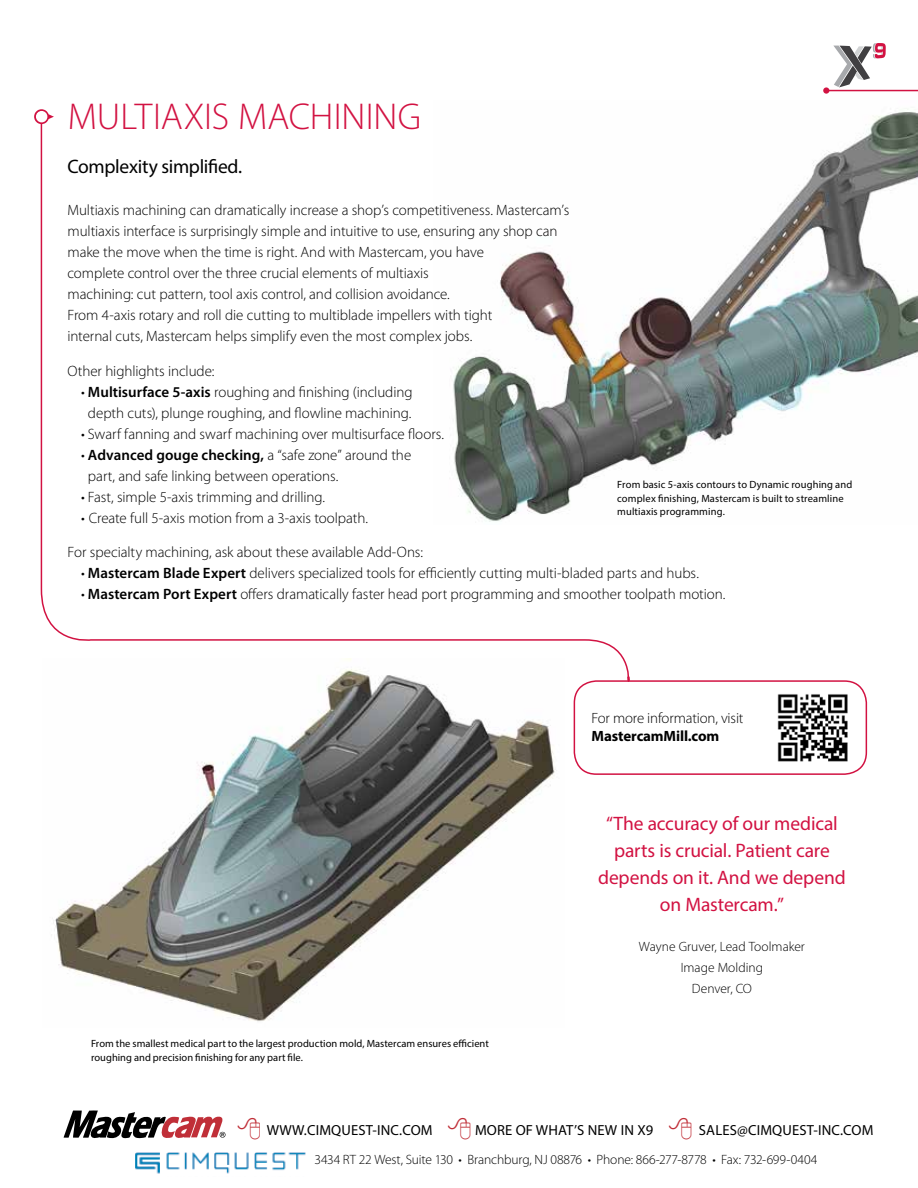
<style>
.page{position:relative;width:918px;height:1188px;background:#fff}
.page>*{position:absolute;margin:0;border:0;box-sizing:border-box;transform-origin:0 0}
.t1{font:300 37.5px "Myriad Pro";color:#d21242}
.t2{font:19.5px/27px "Myriad Pro";letter-spacing:-.005em;color:#d21242;text-align:center}
.t3{font:19.5px "Myriad Pro";letter-spacing:-.015em;color:#000}
.t4{font:300 15px/21px "Myriad Pro";letter-spacing:-.005em;color:#000}
.t5{font:300 14.85px "Myriad Pro";letter-spacing:-.01em;color:#000}
.t6{font:700 14.85px "Myriad Pro";letter-spacing:-.01em;color:#000}
.t7{font:14.7px "Myriad Pro";letter-spacing:.01em;color:#000}
.t8{font:300 13.5px/21px "Myriad Pro";letter-spacing:-.005em;color:#000;text-align:center}
.t9{font:10.5px/13.5px "Myriad Pro";letter-spacing:.01em;color:#000}
.s1{font-weight:600}
</style>
<div class="page">
<svg style="left:64px;top:1110px;width:161px;height:29px"></svg>
<img style="left:135px;top:1152px;width:170px;height:22px">
<img style="left:632px;top:109px;width:286px;height:357px">
<img style="left:53px;top:683px;width:503px;height:339px">
<img style="left:777px;top:694px;width:71px;height:68px">
<div style="left:574px;top:680px;width:293px;height:95px;border:2px solid #d21242;border-radius:22px"></div>
<svg style="left:34px;top:109px;width:20px;height:15px"></svg>
<div style="left:36px;top:111px;width:11px;height:11px;background:#fff;border-radius:50%"></div>
<hr style="left:826px;top:90px;width:92px;height:1px;background:#d21242">
<div style="left:823px;top:87px;width:6px;height:7px;background:#d21242;border-radius:50%"></div>
<svg style="left:40px;top:122px;width:592px;height:561px"></svg>
<svg style="left:833px;top:43px;width:53px;height:44px"></svg>
<h1 class="t1" style="left:68px;top:94px;width:355px">MULTIAXIS MACHINING</h1>
<h2 class="t3" style="left:68px;top:155px;width:176px">Complexity simplified.</h2>
<p class="t4" style="left:68px;top:200px;width:503px">Multiaxis machining can dramatically increase a shop’s competitiveness. Mastercam’s multiaxis interface is surprisingly simple and intuitive to use, ensuring any shop can make the move when the time is right. And with Mastercam, you have<br>complete control over the three crucial elements of multiaxis<br>machining: cut pattern, tool axis control, and collision avoidance.<br>From 4-axis rotary and roll die cutting to multiblade impellers with tight<br>internal cuts, Mastercam helps simplify even the most complex jobs.</p>
<p class="t4" style="left:68px;top:360px;width:149px">Other highlights include:</p>
<p class="t4" style="left:81px;top:381px;width:333px;text-align:center">• <span class="s1">Multisurface 5-axis</span> roughing and finishing (including depth cuts), plunge roughing, and flowline machining.</p>
<p class="t4" style="left:81px;top:423px;width:365px">• Swarf fanning and swarf machining over multisurface floors.</p>
<p class="t4" style="left:88px;top:444px;width:325px;text-indent:-7px">• <span class="s1">Advanced gouge checking,</span> a “safe zone” around the part, and safe linking between operations.</p>
<p class="t4" style="left:81px;top:486px;width:246px">• Fast, simple 5-axis trimming and drilling.</p>
<p class="t4" style="left:81px;top:507px;width:289px">• Create full 5-axis motion from a 3-axis toolpath.</p>
<p class="t4" style="left:68px;top:542px;width:357px">For specialty machining, ask about these available Add-Ons:</p>
<p class="t4" style="left:81px;top:563px;width:619px">• <span class="s1">Mastercam Blade Expert</span> delivers specialized tools for efficiently cutting multi-bladed parts and hubs.</p>
<p class="t4" style="left:81px;top:584px;width:646px">• <span class="s1">Mastercam Port Expert</span> offers dramatically faster head port programming and smoother toolpath motion.</p>
<p class="t9" style="left:617px;top:478px;width:237px">From basic 5-axis contours to Dynamic roughing and complex finishing, Mastercam is built to streamline multiaxis programming.</p>
<p class="t5" style="left:592px;top:709px;width:153px">For more information, visit</p>
<p class="t6" style="left:592px;top:726px;width:129px">MastercamMill.com</p>
<p class="t9" style="left:91px;top:1037px;width:399px">From the smallest medical part to the largest production mold, Mastercam ensures efficient roughing and precision finishing for any part file.</p>
<h2 class="t2" style="left:598px;top:809px;width:249px">“The accuracy of our medical parts is crucial. Patient care depends on it. And we depend on Mastercam.”</h2>
<p class="t8" style="left:639px;top:936px;width:167px">Wayne Gruver, Lead Toolmaker<br>Image Molding<br>Denver, CO</p>
<p class="t7" style="left:267px;top:1121px;width:167px">WWW.CIMQUEST-INC.COM</p>
<p class="t7" style="left:475px;top:1121px;width:180px">MORE OF WHAT’S NEW IN X9</p>
<p class="t7" style="left:699px;top:1121px;width:176px">SALES@CIMQUEST-INC.COM</p>
<p class="t8" style="left:315px;top:1148px;width:505px">3434 RT 22 West, Suite 130 • Branchburg, NJ 08876 • Phone: 866-277-8778 • Fax: 732-699-0404</p>
</div>
